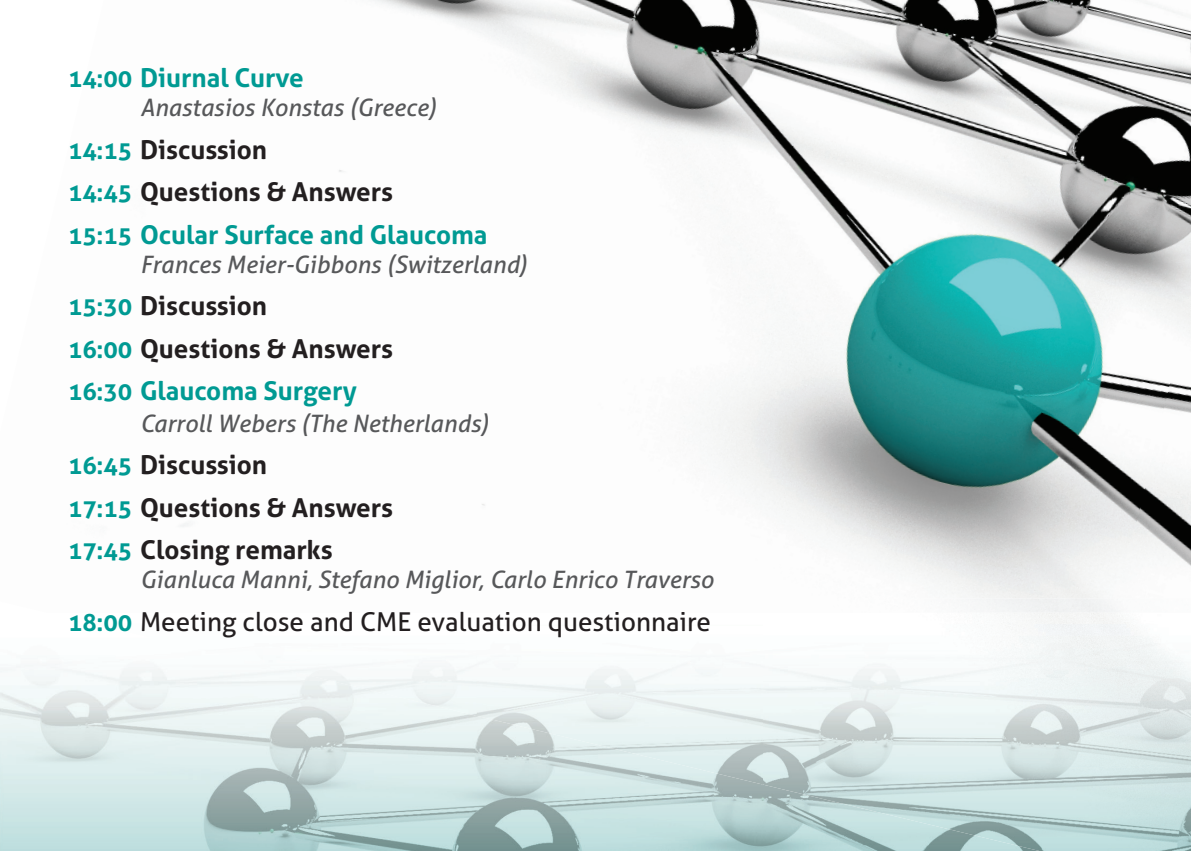
<style>
.page{position:relative;width:1191px;height:851px;background:#fff}
.page>*{position:absolute;margin:0;border:0;box-sizing:border-box;transform-origin:0 0}
.t1{font:700 26px/42.6px "Aller";color:#231f20}
.t2{font:26px "Aller";color:#231f20}
.t3{font:700 26px "Aller";color:#009a93}
.t4{font:italic 24px "Aller";color:#57585a}
.s1{font-size:24px}
.s2{font-size:24px;color:#009a93}
.s3{color:#009a93}
.s4{font-weight:700;font-size:24px;color:#009a93}
</style>
<div class="page">
<img style="left:0;top:664px;width:761px;height:186px">
<img style="left:828px;top:0;width:363px;height:598px">
<img style="left:538px;top:0;width:290px;height:534px">
<img style="left:339px;top:0;width:199px;height:506px">
<img style="left:1118px;top:296px;width:73px;height:302px">
<img style="left:828px;top:544px;width:93px;height:54px">
<img style="left:968px;top:599px;width:12px;height:11px">
<img style="left:761px;top:612px;width:430px;height:238px">
<img style="left:475px;top:612px;width:288px;height:172px">
<img style="left:261px;top:612px;width:216px;height:103px">
<img style="left:261px;top:612px;width:2px;height:52px">
<p class="t3" style="left:68px;top:62px;width:237px"><span class="s1">14:00</span> Diurnal Curve</p>
<p class="t4" style="left:140px;top:93px;width:298px">Anastasios Konstas (Greece)</p>
<p class="t1" style="left:68px;top:128px;width:421px"><span class="s2">14:15</span> Discussion<br><span class="s2">14:45</span> Questions &amp; Answers<br><span class="s2">15:15</span> <span class="s3">Ocular Surface and Glaucoma</span></p>
<p class="t4" style="left:140px;top:249px;width:389px">Frances Meier-Gibbons (Switzerland)</p>
<p class="t1" style="left:68px;top:284px;width:326px"><span class="s2">15:30</span> Discussion<br><span class="s2">16:00</span> Questions &amp; Answers<br><span class="s2">16:30</span> <span class="s3">Glaucoma Surgery</span></p>
<p class="t4" style="left:140px;top:408px;width:350px">Carroll Webers (The Netherlands)</p>
<p class="t1" style="left:68px;top:443px;width:326px"><span class="s2">16:45</span> Discussion<br><span class="s2">17:15</span> Questions &amp; Answers<br><span class="s2">17:45</span> Closing remarks</p>
<p class="t4" style="left:140px;top:564px;width:575px">Gianluca Manni, Stefano Miglior, Carlo Enrico Traverso</p>
<p class="t2" style="left:68px;top:605px;width:644px"><span class="s4">18:00</span> Meeting close and CME evaluation questionnaire</p>
</div>
